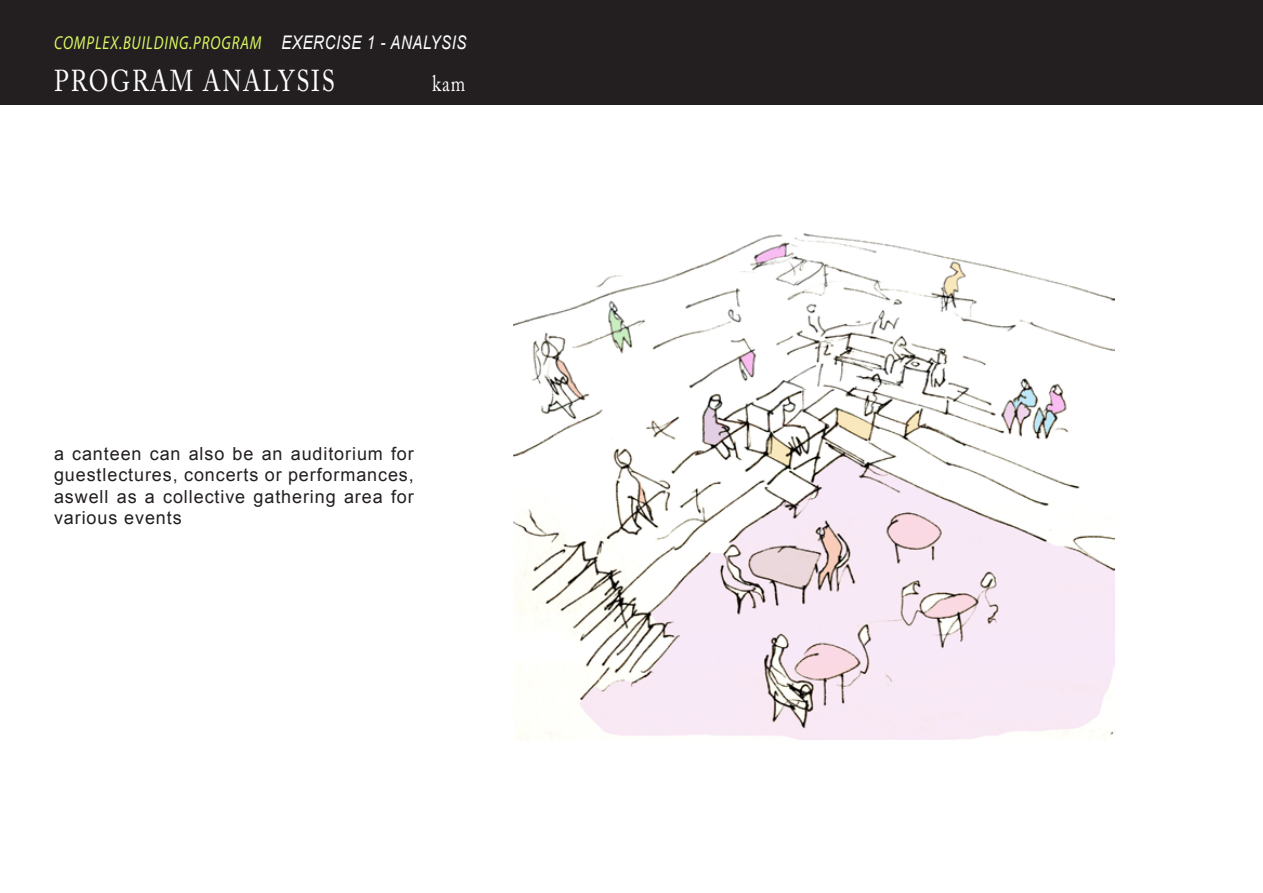
<style>
.page{position:relative;width:1263px;height:893px;background:#fff}
.page>*{position:absolute;margin:0;border:0;box-sizing:border-box;transform-origin:0 0}
.t1{font:30px "Adobe Caslon Pro";color:#fff;scale:.8 1}
.t2{font:22.5px "Adobe Caslon Pro";color:#fff;scale:.8 1}
.t3{font:italic 18.75px "Myriad Pro";letter-spacing:.06em;color:#dbfa61;scale:.8 1}
.t4{font:18px/21.6px "Arial";letter-spacing:.05em;color:#231f20;text-align:justify}
.s1{font-family:"Arial";color:#fff}
</style>
<div class="page">
<div style="left:0;top:0;width:1263px;height:104px;background:#231f20"></div>
<img style="left:514px;top:233px;width:600px;height:507px">
<p class="t3" style="left:54px;top:31px;width:517px">COMPLEX.BUILDING.PROGRAM <span class="s1">EXERCISE 1 - ANALYSIS</span></p>
<h1 class="t1" style="left:54px;top:63px;width:26px">PROGRAM</h1>
<h1 class="t1" style="left:203px;top:63px;width:23px">ANALYSIS</h1>
<p class="t2" style="left:432px;top:70px;width:43px">KAM</p>
<p class="t4" style="left:54px;top:443px;width:361px">a canteen can also be an auditorium for guestlectures, concerts or performances, aswell as a collective gathering area for various events</p>
</div>
